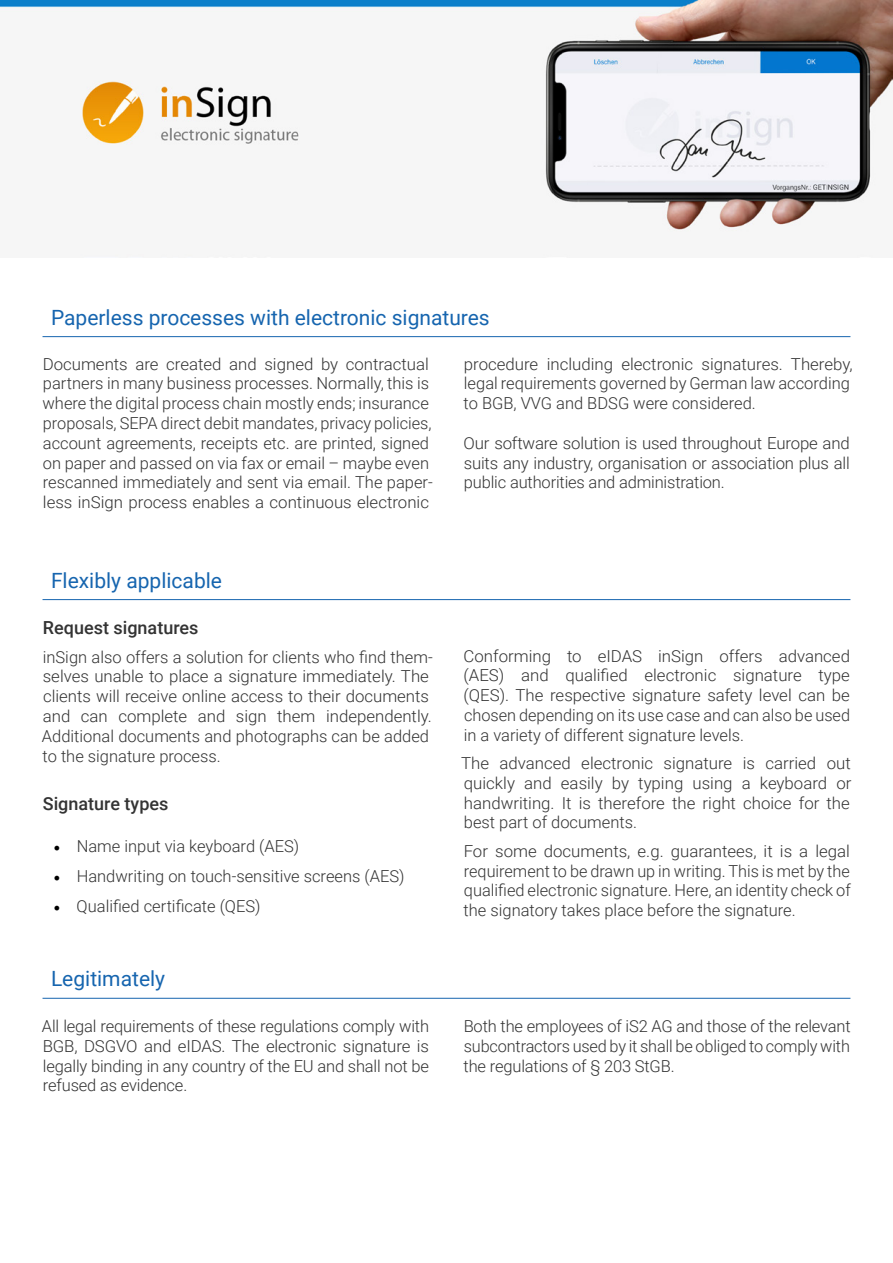
<style>
.page{position:relative;width:893px;height:1263px;background:#fff}
.page>*{position:absolute;margin:0;border:0;box-sizing:border-box;transform-origin:0 0}
.t1{font:21px "Roboto";color:#1665af}
.t2{font:500 18px "Roboto";color:#333}
.t3{font:300 16.5px/19.8px "Roboto";color:#333;text-align:justify}
.s1{font-family:"Minion Pro";font-weight:400;font-size:18px;color:#000}
</style>
<div class="page">
<hr style="left:43px;top:599px;width:807px;height:1px;background:#1665af">
<hr style="left:43px;top:336px;width:807px;height:1px;background:#1665af">
<img style="left:0;top:0;width:893px;height:257px">
<hr style="left:43px;top:998px;width:807px;height:1px;background:#1665af">
<p class="t1" style="left:51px;top:303px;width:440px">Paperless processes with electronic signatures</p>
<p class="t3" style="left:43px;top:353px;width:392px;text-align:left">Documents are created and signed by contractual partners in many business processes. Normally, this is where the digital process chain mostly ends; insurance proposals, SEPA direct debit mandates, privacy policies, account agreements, receipts etc. are printed, signed on paper and passed on via fax or email – maybe even rescanned immediately and sent via email. The paper&shy;less inSign process enables a continuous electronic</p>
<p class="t3" style="left:464px;top:353px;width:391px;text-align:left">procedure including electronic signatures. Thereby, legal requirements governed by German law according to BGB, VVG and BDSG were considered.</p>
<p class="t3" style="left:464px;top:432px;width:388px">Our software solution is used throughout Europe and suits any industry, organisation or association plus all public authorities and administration.</p>
<p class="t1" style="left:51px;top:565px;width:173px">Flexibly applicable</p>
<p class="t2" style="left:43px;top:615px;width:157px">Request signatures</p>
<p class="t3" style="left:42px;top:646px;width:392px;text-align:left">inSign also offers a solution for clients who find them&shy;selves unable to place a signature immediately. The clients will receive online access to their documents and can complete and sign them independently.<br>Additional documents and photographs can be added to the signature process.</p>
<p class="t2" style="left:43px;top:791px;width:127px">Signature types</p>
<p class="t3" style="left:54px;top:835px;width:247px"><span class="s1">•</span> Name input via keyboard (AES)</p>
<p class="t3" style="left:54px;top:865px;width:353px"><span class="s1">•</span> Handwriting on touch-sensitive screens (AES)</p>
<p class="t3" style="left:54px;top:895px;width:209px"><span class="s1">•</span> Qualified certificate (QES)</p>
<p class="t1" style="left:51px;top:964px;width:116px">Legitimately</p>
<p class="t3" style="left:463px;top:645px;width:388px">Conforming to eIDAS inSign offers advanced (AES) and qualified electronic signature type (QES). The respective signature safety level can be chosen depending on its use case and can also be used in a variety of different signature levels.</p>
<p class="t3" style="left:461px;top:753px;width:392px">The advanced electronic signature is carried out quickly and easily by typing using a keyboard or handwriting. It is therefore the right choice for the best part of documents.</p>
<p class="t3" style="left:464px;top:840px;width:389px">For some documents, e.g. guarantees, it is a legal requirement to be drawn up in writing. This is met by the qualified electronic signature. Here, an identity check of the signatory takes place before the signature.</p>
<p class="t3" style="left:42px;top:1015px;width:389px">All legal requirements of these regulations comply with BGB, DSGVO and eIDAS. The electronic signature is legally binding in any country of the EU and shall not be refused as evidence.</p>
<p class="t3" style="left:464px;top:1015px;width:389px">Both the employees of iS2 AG and those of the relevant subcontractors used by it shall be obliged to comply with the regulations of § 203 StGB.</p>
</div>
